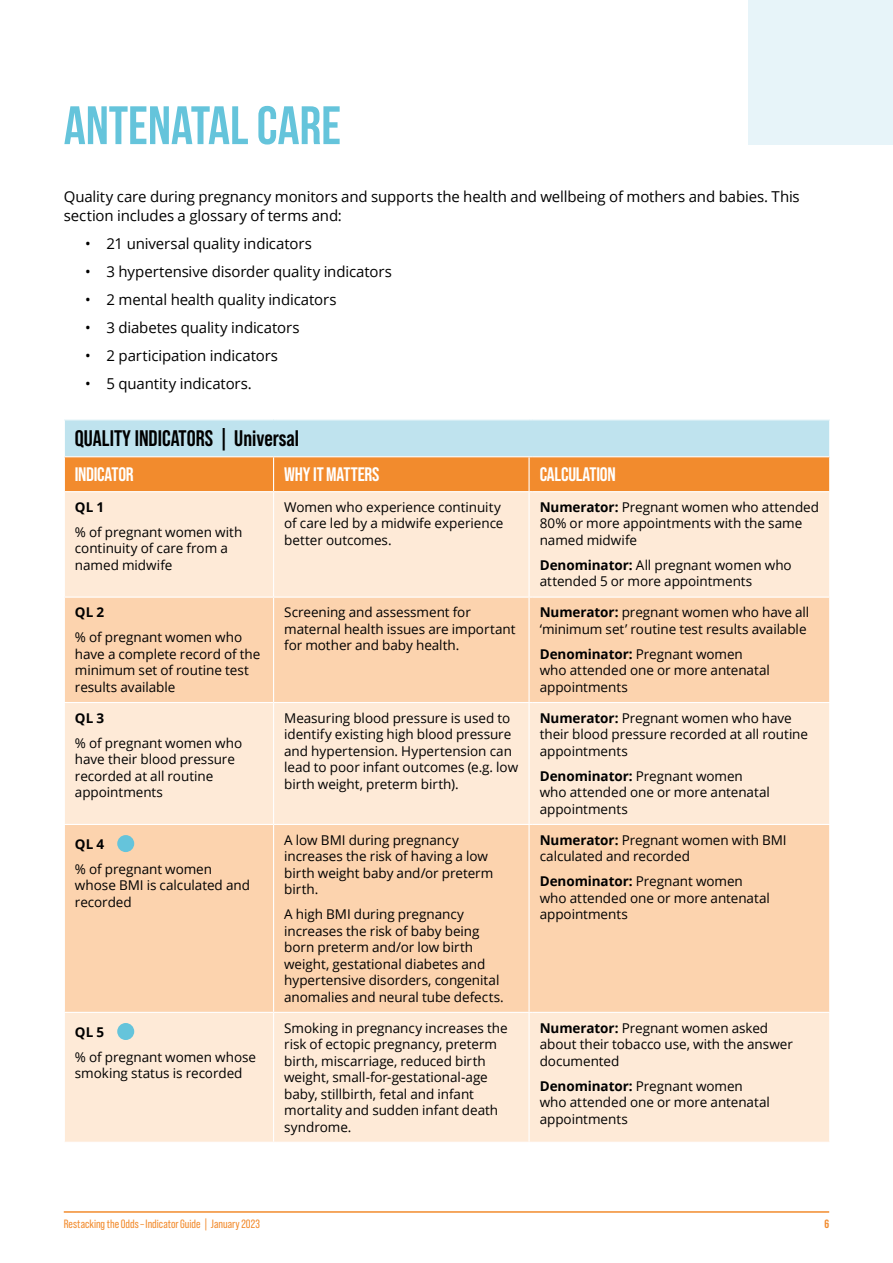
<style>
.page{position:relative;width:893px;height:1263px;background:#fff}
.page>*{position:absolute;margin:0;border:0;box-sizing:border-box;transform-origin:0 0}
.RSTO_Heading_1{font:54px "Bebas Neue";color:#65c4db}
.RSTO_Table_Header{font:700 22.5px "Bebas Neue Pro";color:#000}
.RSTO_Table_Col_Head{font:700 19.5px "Bebas Neue Pro";letter-spacing:-.01em;color:#fff}
.RSTO_body_text{font:15px/19.5px "Open Sans";letter-spacing:-.01em;color:#000}
.RSTO_table_body{font:13.5px/16.5px "Open Sans";letter-spacing:-.005em;color:#000}
.RSTO_table_body-2{font:700 13.5px "Open Sans";color:#000}
.t1{font:12px "Bebas Neue Pro";color:#f28b2d}
.t2{font:700 12px "Bebas Neue Pro";color:#f28b2d}
.s1{font-weight:700}
</style>
<div class="page">
<hr style="left:64px;top:1211px;width:765px;height:2px;background:#f28b2d">
<div style="left:64px;top:420px;width:766px;height:37px;background:#bfe3ee"></div>
<div style="left:65px;top:492px;width:764px;height:650px;background:#feead7"></div>
<svg style="left:65px;top:598px;width:764px;height:414px;background:#fcd9ba"></svg>
<hr style="left:273px;top:492px;width:1px;height:104px;background:#fff">
<hr style="left:528px;top:492px;width:2px;height:104px;background:#fff">
<hr style="left:64px;top:596px;width:210px;height:2px;background:#fff">
<hr style="left:273px;top:598px;width:1px;height:104px;background:#fff">
<hr style="left:277px;top:596px;width:252px;height:2px;background:#fff">
<hr style="left:528px;top:598px;width:2px;height:104px;background:#fff">
<hr style="left:532px;top:596px;width:298px;height:2px;background:#fff">
<hr style="left:64px;top:702px;width:210px;height:1px;background:#fff">
<hr style="left:273px;top:703px;width:1px;height:121px;background:#fff">
<hr style="left:277px;top:702px;width:252px;height:1px;background:#fff">
<hr style="left:528px;top:703px;width:2px;height:121px;background:#fff">
<hr style="left:532px;top:702px;width:298px;height:1px;background:#fff">
<hr style="left:64px;top:824px;width:210px;height:1px;background:#fff">
<hr style="left:273px;top:825px;width:1px;height:187px;background:#fff">
<hr style="left:277px;top:824px;width:252px;height:1px;background:#fff">
<hr style="left:528px;top:825px;width:2px;height:187px;background:#fff">
<hr style="left:532px;top:824px;width:298px;height:1px;background:#fff">
<hr style="left:64px;top:1012px;width:210px;height:1px;background:#fff">
<hr style="left:273px;top:1013px;width:1px;height:129px;background:#fff">
<hr style="left:277px;top:1012px;width:252px;height:1px;background:#fff">
<hr style="left:528px;top:1013px;width:2px;height:129px;background:#fff">
<hr style="left:532px;top:1012px;width:298px;height:1px;background:#fff">
<hr style="left:64px;top:420px;width:1px;height:36px;background:#fff">
<hr style="left:829px;top:420px;width:1px;height:36px;background:#fff">
<svg style="left:64px;top:456px;width:766px;height:36px;background:#f29138"></svg>
<hr style="left:532px;top:456px;width:298px;height:1px;background:#fff">
<div style="left:117px;top:835px;width:17px;height:17px;background:#65c4db;border-radius:50%"></div>
<div style="left:117px;top:1023px;width:17px;height:17px;background:#65c4db;border-radius:50%"></div>
<div style="left:748px;top:0;width:145px;height:145px;background:#e7f4f9"></div>
<h1 class="RSTO_Heading_1" style="left:64px;top:96px;width:279px">ANTENATAL CARE</h1>
<p class="RSTO_body_text" style="left:64px;top:186px;width:737px">Quality care during pregnancy monitors and supports the health and wellbeing of mothers and babies. This section includes a glossary of terms and:</p>
<p class="RSTO_body_text" style="left:85px;top:234px;width:228px">• 21 universal quality indicators</p>
<p class="RSTO_body_text" style="left:85px;top:262px;width:308px">• 3 hypertensive disorder quality indicators</p>
<p class="RSTO_body_text" style="left:85px;top:290px;width:253px">• 2 mental health quality indicators</p>
<p class="RSTO_body_text" style="left:85px;top:318px;width:216px">• 3 diabetes quality indicators</p>
<p class="RSTO_body_text" style="left:85px;top:346px;width:195px">• 2 participation indicators</p>
<p class="RSTO_body_text" style="left:85px;top:374px;width:168px">• 5 quantity indicators.</p>
<p class="RSTO_Table_Header" style="left:75px;top:425px;width:226px">QUALITY INDICATORS | Universal</p>
<p class="RSTO_Table_Col_Head" style="left:75px;top:463px;width:60px">INDICATOR</p>
<p class="RSTO_Table_Col_Head" style="left:284px;top:463px;width:97px">WHY IT MATTERS</p>
<p class="RSTO_Table_Col_Head" style="left:540px;top:463px;width:78px">CALCULATION</p>
<p class="RSTO_table_body-2" style="left:75px;top:497px;width:31px">QL 1</p>
<p class="RSTO_table_body" style="left:75px;top:523px;width:169px">% of pregnant women with continuity of care from a named midwife</p>
<p class="RSTO_table_body" style="left:284px;top:498px;width:221px">Women who experience continuity of care led by a midwife experience better outcomes.</p>
<p class="RSTO_table_body" style="left:540px;top:498px;width:281px"><span class="s1">Numerator:</span> Pregnant women who attended<br>80% or more appointments with the same named midwife</p>
<p class="RSTO_table_body" style="left:540px;top:556px;width:254px"><span class="s1">Denominator:</span> All pregnant women who attended 5 or more appointments</p>
<p class="RSTO_table_body-2" style="left:75px;top:603px;width:31px">QL 2</p>
<p class="RSTO_table_body" style="left:75px;top:629px;width:187px">% of pregnant women who have a complete record of the minimum set of routine test results available</p>
<p class="RSTO_table_body-2" style="left:75px;top:708px;width:31px">QL 3</p>
<p class="RSTO_table_body" style="left:75px;top:734px;width:169px">% of pregnant women who have their blood pressure recorded at all routine appointments</p>
<p class="RSTO_table_body-2" style="left:75px;top:834px;width:31px">QL 4</p>
<p class="RSTO_table_body" style="left:75px;top:860px;width:176px">% of pregnant women whose BMI is calculated and recorded</p>
<p class="RSTO_table_body-2" style="left:75px;top:1022px;width:31px">QL 5</p>
<p class="RSTO_table_body" style="left:75px;top:1048px;width:183px">% of pregnant women whose smoking status is recorded</p>
<p class="RSTO_table_body" style="left:284px;top:604px;width:233px">Screening and assessment for maternal health issues are important for mother and baby health.</p>
<p class="RSTO_table_body" style="left:540px;top:604px;width:271px"><span class="s1">Numerator:</span> pregnant women who have all ‘minimum set’ routine test results available</p>
<p class="RSTO_table_body" style="left:540px;top:645px;width:232px"><span class="s1">Denominator:</span> Pregnant women who attended one or more antenatal appointments</p>
<p class="RSTO_table_body" style="left:284px;top:709px;width:236px">Measuring blood pressure is used to identify existing high blood pressure and hypertension. Hypertension can lead to poor infant outcomes (e.g. low birth weight, preterm birth).</p>
<p class="RSTO_table_body" style="left:540px;top:709px;width:270px"><span class="s1">Numerator:</span> Pregnant women who have their blood pressure recorded at all routine appointments</p>
<p class="RSTO_table_body" style="left:540px;top:767px;width:232px"><span class="s1">Denominator:</span> Pregnant women who attended one or more antenatal appointments</p>
<p class="RSTO_table_body" style="left:284px;top:831px;width:211px">A low BMI during pregnancy increases the risk of having a low birth weight baby and/or preterm birth.</p>
<p class="RSTO_table_body" style="left:284px;top:906px;width:221px">A high BMI during pregnancy increases the risk of baby being born preterm and/or low birth weight, gestational diabetes and hypertensive disorders, congenital anomalies and neural tube defects.</p>
<p class="RSTO_table_body" style="left:540px;top:831px;width:249px"><span class="s1">Numerator:</span> Pregnant women with BMI calculated and recorded</p>
<p class="RSTO_table_body" style="left:540px;top:873px;width:232px"><span class="s1">Denominator:</span> Pregnant women who attended one or more antenatal appointments</p>
<p class="RSTO_table_body" style="left:284px;top:1019px;width:225px">Smoking in pregnancy increases the risk of ectopic pregnancy, preterm birth, miscarriage, reduced birth weight, small-for-gestational-age baby, stillbirth, fetal and infant mortality and sudden infant death syndrome.</p>
<p class="RSTO_table_body" style="left:540px;top:1019px;width:255px"><span class="s1">Numerator:</span> Pregnant women asked about their tobacco use, with the answer documented</p>
<p class="RSTO_table_body" style="left:540px;top:1077px;width:232px"><span class="s1">Denominator:</span> Pregnant women who attended one or more antenatal appointments</p>
<p class="t1" style="left:64px;top:1217px;width:198px">Restacking the Odds – Indicator Guide | January 2023</p>
<p class="t2" style="left:824px;top:1217px;width:6px">6</p>
</div>
